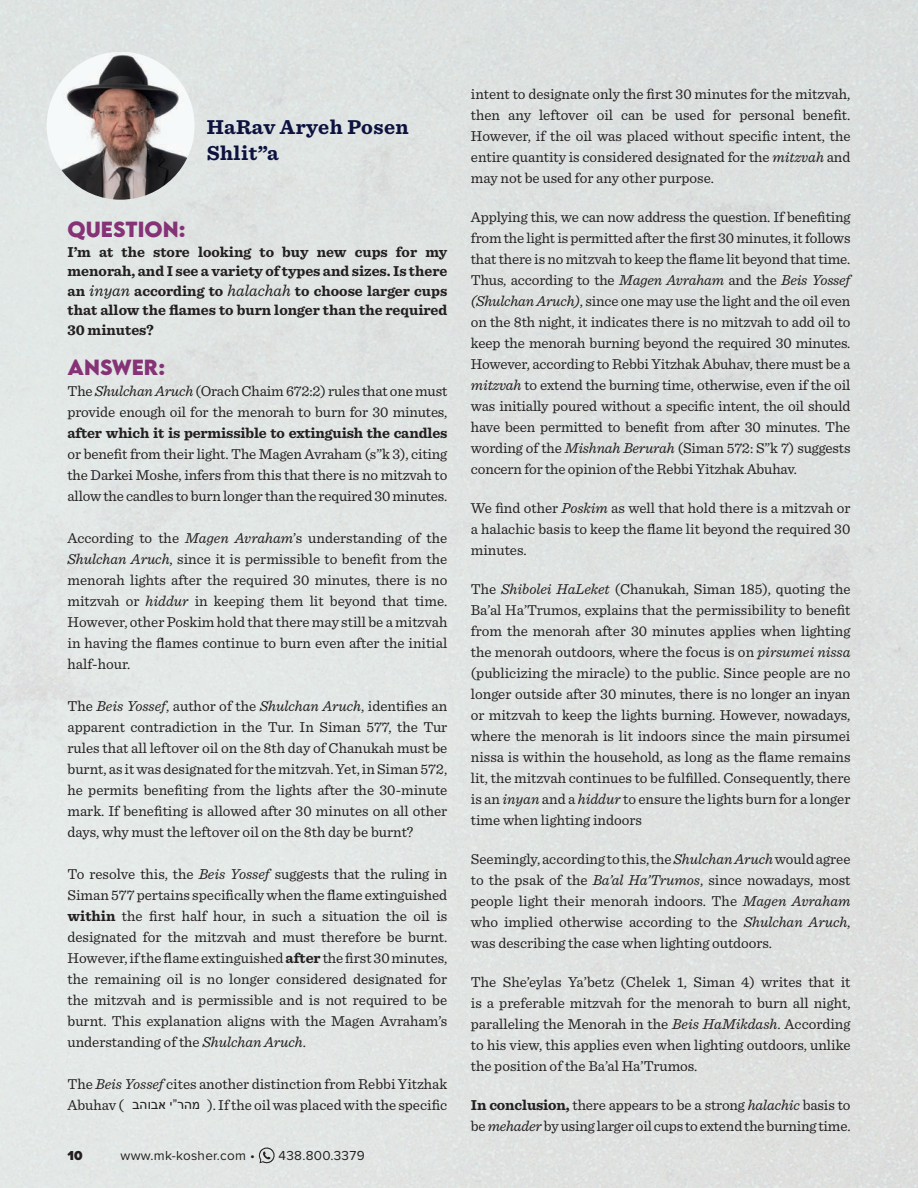
<style>
.page{position:relative;width:918px;height:1188px;background:#fff}
.page>*{position:absolute;margin:0;border:0;box-sizing:border-box;transform-origin:0 0}
.t1{font:700 21px/25.5px "Sentinel";letter-spacing:.02em;color:#0c123e}
.t2{font:700 19.5px "LEMONMILK";color:#863276}
.t3{font:15px/21px "Sentinel";color:#231f20;text-align:justify}
.t4{font:700 15px/19.5px "Sentinel";letter-spacing:-.01em;color:#231f20;text-align:justify}
.t5{font:13.5px "Proxima Nova";letter-spacing:.02em;color:#231f20}
.t6{font:900 13.5px "Proxima Nova";color:#231f20}
.t7{font:13.05px "Arial";color:#231f20}
.s1{font-weight:400;font-style:italic;font-size:16.5px}
.s2{font-style:italic}
.s3{font-weight:700}
</style>
<div class="page">
<svg style="left:258px;top:1147px;width:18px;height:17px"></svg>
<img style="left:47px;top:52px;width:148px;height:148px">
<h1 class="t1" style="left:207px;top:114px;width:204px">HaRav Aryeh Posen<br>Shlit”a</h1>
<h2 class="t2" style="left:68px;top:216px;width:119px">QUESTION:</h2>
<p class="t4" style="left:67px;top:241px;width:381px">I’m at the store looking to buy new cups for my menorah, and I see a variety of types and sizes. Is there an <span class="s1">inyan</span> according to <span class="s1">halachah</span> to choose larger cups that allow the flames to burn longer than the required 30 minutes?</p>
<h2 class="t2" style="left:68px;top:354px;width:99px">ANSWER:</h2>
<p class="t3" style="left:68px;top:380px;width:381px">The <span class="s2">Shulchan Aruch</span> (Orach Chaim 672:2) rules that one must provide enough oil for the menorah to burn for 30 minutes,</p>
<p class="t4" style="left:68px;top:423px;width:381px">after which it is permissible to extinguish the candles</p>
<p class="t3" style="left:68px;top:443px;width:381px">or benefit from their light. The Magen Avraham (s”k 3), citing the Darkei Moshe, infers from this that there is no mitzvah to allow the candles to burn longer than the required 30 minutes.</p>
<p class="t3" style="left:68px;top:527px;width:381px">According to the <span class="s2">Magen Avraham</span>’s understanding of the <span class="s2">Shulchan Aruch</span>, since it is permissible to benefit from the menorah lights after the required 30 minutes, there is no mitzvah or <span class="s2">hiddur</span> in keeping them lit beyond that time.<br>However, other Poskim hold that there may still be a mitzvah in having the flames continue to burn even after the initial half-hour.</p>
<p class="t3" style="left:68px;top:695px;width:381px">The <span class="s2">Beis Yossef</span>, author of the <span class="s2">Shulchan Aruch</span>, identifies an apparent contradiction in the Tur. In Siman 577, the Tur rules that all leftover oil on the 8th day of Chanukah must be burnt, as it was designated for the mitzvah. Yet, in Siman 572, he permits benefiting from the lights after the 30-minute mark. If benefiting is allowed after 30 minutes on all other days, why must the leftover oil on the 8th day be burnt?</p>
<p class="t3" style="left:68px;top:863px;width:381px">To resolve this, the <span class="s2">Beis Yossef</span> suggests that the ruling in Siman 577 pertains specifically when the flame extinguished <span class="s3">within</span> the first half hour, in such a situation the oil is designated for the mitzvah and must therefore be burnt.<br>However, if the flame extinguished <span class="s3">after</span> the first 30 minutes, the remaining oil is no longer considered designated for the mitzvah and is permissible and is not required to be burnt. This explanation aligns with the Magen Avraham’s understanding of the <span class="s2">Shulchan Aruch</span>.</p>
<p class="t3" style="left:68px;top:1073px;width:381px">The <span class="s2">Beis Yossef</span> cites another distinction from Rebbi Yitzhak<br>Abuhav (</p>
<p class="t3" style="left:207px;top:1094px;width:241px">). If the oil was placed with the specific</p>
<p class="t7" style="left:132px;top:1096px;width:68px">הב הר “ יאב ו מ</p>
<p class="t6" style="left:68px;top:1146px;width:17px">10</p>
<p class="t5" style="left:121px;top:1146px;width:136px">www.mk-kosher.com •</p>
<p class="t5" style="left:279px;top:1146px;width:87px">438.800.3379</p>
<p class="t3" style="left:471px;top:83px;width:381px">intent to designate only the first 30 minutes for the mitzvah, then any leftover oil can be used for personal benefit.<br>However, if the oil was placed without specific intent, the entire quantity is considered designated for the <span class="s2">mitzvah</span> and may not be used for any other purpose.</p>
<p class="t3" style="left:471px;top:206px;width:381px">Applying this, we can now address the question. If benefiting from the light is permitted after the first 30 minutes, it follows that there is no mitzvah to keep the flame lit beyond that time.<br>Thus, according to the <span class="s2">Magen Avraham</span> and the <span class="s2">Beis Yossef (Shulchan Aruch)</span>, since one may use the light and the oil even on the 8th night, it indicates there is no mitzvah to add oil to keep the menorah burning beyond the required 30 minutes.<br>However, according to Rebbi Yitzhak Abuhav, there must be a <span class="s2">mitzvah</span> to extend the burning time, otherwise, even if the oil was initially poured without a specific intent, the oil should have been permitted to benefit from after 30 minutes. The wording of the <span class="s2">Mishnah Berurah</span> (Siman 572: S”k 7) suggests concern for the opinion of the Rebbi Yitzhak Abuhav.</p>
<p class="t3" style="left:471px;top:497px;width:381px">We find other <span class="s2">Poskim</span> as well that hold there is a mitzvah or a halachic basis to keep the flame lit beyond the required 30 minutes.</p>
<p class="t3" style="left:471px;top:578px;width:381px">The <span class="s2">Shibolei HaLeket</span> (Chanukah, Siman 185), quoting the Ba’al Ha’Trumos, explains that the permissibility to benefit from the menorah after 30 minutes applies when lighting the menorah outdoors, where the focus is on <span class="s2">pirsumei nissa </span>(publicizing the miracle) to the public. Since people are no longer outside after 30 minutes, there is no longer an inyan or mitzvah to keep the lights burning. However, nowadays, where the menorah is lit indoors since the main pirsumei nissa is within the household, as long as the flame remains lit, the mitzvah continues to be fulfilled. Consequently, there is an <span class="s2">inyan</span> and a <span class="s2">hiddur</span> to ensure the lights burn for a longer time when lighting indoors</p>
<p class="t3" style="left:471px;top:848px;width:381px">Seemingly, according to this, the <span class="s2">Shulchan Aruch</span> would agree to the psak of the <span class="s2">Ba’al Ha’Trumos</span>, since nowadays, most people light their menorah indoors. The <span class="s2">Magen Avraham </span>who implied otherwise according to the <span class="s2">Shulchan Aruch</span>, was describing the case when lighting outdoors.</p>
<p class="t3" style="left:471px;top:971px;width:381px">The She’eylas Ya’betz (Chelek 1, Siman 4) writes that it is a preferable mitzvah for the menorah to burn all night, paralleling the Menorah in the <span class="s2">Beis HaMikdash</span>. According to his view, this applies even when lighting outdoors, unlike the position of the Ba’al Ha’Trumos.</p>
<p class="t3" style="left:471px;top:1094px;width:381px"><span class="s3">In conclusion,</span> there appears to be a strong <span class="s2">halachic</span> basis to be <span class="s2">mehader</span> by using larger oil cups to extend the burning time.</p>
</div>
